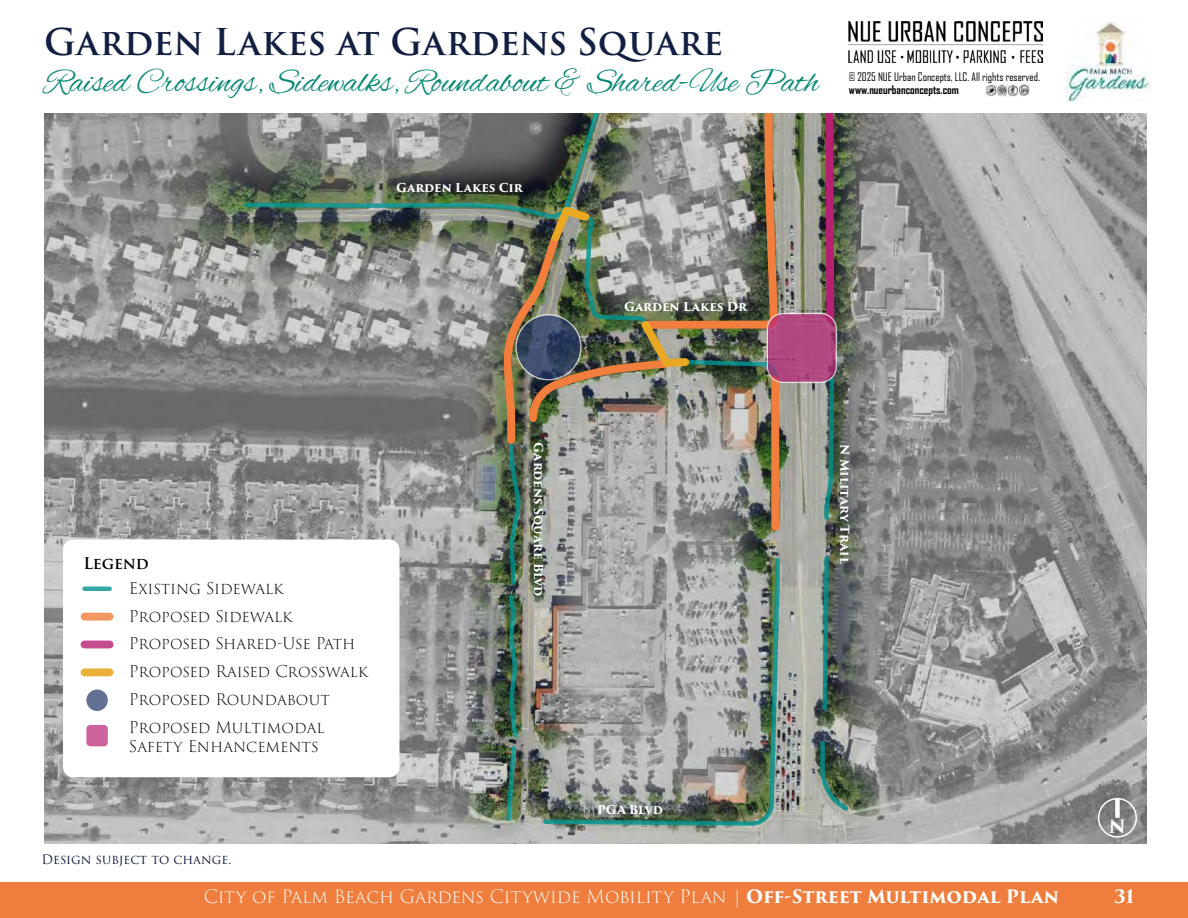
<style>
.page{position:relative;width:1188px;height:918px;background:#fff}
.page>*{position:absolute;margin:0;border:0;box-sizing:border-box;transform-origin:0 0}
.t1{font:600 36px "Trajan Pro 3";letter-spacing:-.005em;color:#131f42}
.t2{font:34.5px "Alex Brush";color:#088976}
.t3{font:300 18px "Trajan Pro 3";letter-spacing:-.01em;color:#fff}
.t4{font:700 18px "Trajan Pro 3";color:#fff}
.t5{font:300 15.75px/27.9px "Trajan Pro 3";letter-spacing:-.005em;color:#000}
.t6{font:600 15.75px "Trajan Pro 3";letter-spacing:-.01em;color:#000}
.t7{font:12.75px "Trajan Pro 3";color:#121f42}
.t8{font:700 12px "Trajan Pro 3";letter-spacing:-.005em;color:#fff}
.t9{font:11.25px "Agency FB";color:#000}
.t10{font:700 11.25px "Agency FB";color:#000}
.s1{font-weight:700}
</style>
<div class="page">
<div style="left:0;top:882px;width:1188px;height:36px;background:#ef7e3e"></div>
<img style="left:1066px;top:22px;width:83px;height:81px">
<img style="left:849px;top:22px;width:193px;height:40px">
<img style="left:985px;top:84px;width:44px;height:12px">
<img style="left:44px;top:114px;width:1102px;height:730px">
<svg style="left:63px;top:540px;width:336px;height:237px"></svg>
<hr style="left:85px;top:587px;width:25px;height:4px;background:#33a8a6">
<div style="left:85px;top:613px;width:25px;height:8px;background:#f39763"></div>
<div style="left:85px;top:641px;width:25px;height:7px;background:#c44c8f"></div>
<div style="left:85px;top:668px;width:25px;height:8px;background:#eab038"></div>
<svg style="left:86px;top:689px;width:22px;height:23px"></svg>
<div style="left:85px;top:688px;width:24px;height:24px;border:1px solid #fff;border-radius:50%"></div>
<img style="left:541px;top:556px;width:241px;height:270px">
<img style="left:505px;top:593px;width:14px;height:230px">
<svg style="left:823px;top:376px;width:13px;height:145px;background:#507e73"></svg>
<svg style="left:821px;top:554px;width:10px;height:158px;background:#437a72"></svg>
<svg style="left:819px;top:739px;width:31px;height:73px;background:#546e60"></svg>
<img style="left:821px;top:114px;width:17px;height:212px">
<img style="left:243px;top:114px;width:536px;height:472px">
<svg style="left:767px;top:313px;width:69px;height:69px;background:#b0487e"></svg>
<div style="left:767px;top:313px;width:70px;height:70px;border:1px solid #fff;border-radius:16px"></div>
<div style="left:86px;top:724px;width:22px;height:23px;background:#cc639d;border-radius:5px"></div>
<div style="left:85px;top:724px;width:24px;height:24px;border:1px solid #fff;border-radius:5px"></div>
<div style="left:1098px;top:798px;width:39px;height:40px;border:2px solid #fff;border-radius:50%"></div>
<div style="left:1115px;top:798px;width:5px;height:20px;background:#fff"></div>
<h1 class="t1" style="left:44px;top:16px;width:681px">Garden Lakes at Gardens Square</h1>
<h2 class="t2" style="left:44px;top:63px;width:776px">Raised Crossings, Sidewalks, Roundabout &amp; Shared-Use Path</h2>
<p class="t9" style="left:849px;top:70px;width:193px">© 2025 NUE Urban Concepts, LLC. All rights reserved.</p>
<p class="t10" style="left:849px;top:83px;width:111px">www.nueurbanconcepts.com</p>
<p class="t8" style="left:396px;top:178px;width:128px">Garden Lakes Cir</p>
<p class="t8" style="left:624px;top:298px;width:125px">Garden Lakes Dr</p>
<p class="t6" style="left:83px;top:552px;width:67px">Legend</p>
<p class="t5" style="left:129px;top:575px;width:241px">Existing Sidewalk<br>Proposed Sidewalk<br>Proposed Shared-Use Path<br>Proposed Raised Crosswalk<br>Proposed Roundabout<br>Proposed Multimodal</p>
<p class="t5" style="left:129px;top:733px;width:191px">Safety Enhancements</p>
<p class="t7" style="left:42px;top:851px;width:192px">Design subject to change.</p>
<p class="t8" style="left:548px;top:442px;width:156px;rotate:90deg">Gardens Square Blvd</p>
<p class="t8" style="left:854px;top:444px;width:122px;rotate:90deg">N Military Trail</p>
<p class="t8" style="left:597px;top:801px;width:68px">PGA Blvd</p>
<p class="t4" style="left:1109px;top:813px;width:18px">N</p>
<p class="t3" style="left:204px;top:884px;width:857px">City of Palm Beach Gardens Citywide Mobility Plan | <span class="s1">Off-Street Multimodal Plan</span></p>
<p class="t4" style="left:1114px;top:883px;width:21px">31</p>
</div>
